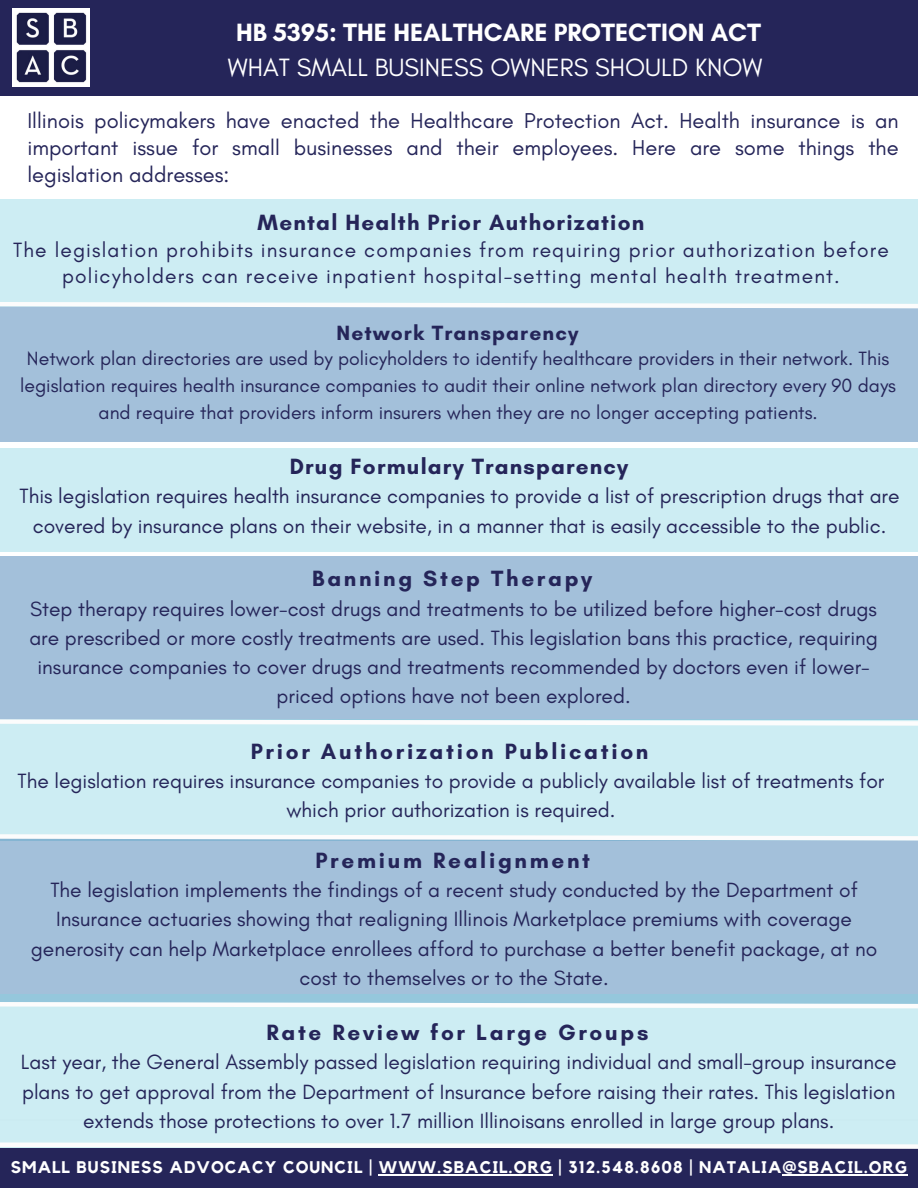
<style>
.page{position:relative;width:918px;height:1188px;background:#fff}
.page>*{position:absolute;margin:0;border:0;box-sizing:border-box;transform-origin:0 0}
.t1{font:700 25.5px/34.8px "Glacial Indifference";color:#fff;text-align:center}
.t2{font:700 22.5px "Glacial Indifference";letter-spacing:.12em;color:#252559}
.t3{font:700 22.5px "Glacial Indifference";letter-spacing:.055em;color:#252559}
.t4{font:700 22.5px "Glacial Indifference";letter-spacing:.05em;color:#252559}
.t5{font:21.9px/27px "Glacial Indifference";color:#252559;text-align:justify}
.t6{font:21px/29.2px "Glacial Indifference";color:#252559;text-align:center}
.t7{font:21px/25.8px "Glacial Indifference";letter-spacing:.055em;color:#252559;text-align:center}
.t8{font:700 21px "Glacial Indifference";letter-spacing:.055em;color:#252559}
.t9{font:19.5px/27px "Glacial Indifference";color:#252559;text-align:center}
.t10{font:700 16.8px "Kollektif";letter-spacing:.06em;color:#fff}
.s1{font-weight:400}
</style>
<div class="page">
<div style="left:0;top:304px;width:918px;height:137px;background:#a3c0da"></div>
<div style="left:0;top:1148px;width:918px;height:40px;background:#252559"></div>
<div style="left:0;top:0;width:918px;height:96px;background:#252559"></div>
<div style="left:0;top:448px;width:918px;height:104px;background:#cdedf3"></div>
<div style="left:0;top:199px;width:918px;height:107px;background:#cdedf3"></div>
<hr style="left:379px;top:1174px;width:174px;height:1px;background:#fff">
<hr style="left:783px;top:1174px;width:125px;height:1px;background:#fff">
<img style="left:13px;top:9px;width:76px;height:77px">
<div style="left:0;top:556px;width:918px;height:163px;background:#a3c0da"></div>
<div style="left:0;top:719px;width:918px;height:122px;background:#cdedf3"></div>
<div style="left:0;top:839px;width:918px;height:165px;background:#a3c0da"></div>
<div style="left:0;top:994px;width:918px;height:154px;background:#cdedf3"></div>
<svg style="left:0;top:302px;width:918px;height:7px"></svg>
<svg style="left:0;top:719px;width:918px;height:7px"></svg>
<svg style="left:0;top:1142px;width:918px;height:7px"></svg>
<svg style="left:0;top:1000px;width:918px;height:9px"></svg>
<svg style="left:0;top:834px;width:918px;height:7px"></svg>
<h3 class="t1" style="left:228px;top:15px;width:536px">HB 5395: THE HEALTHCARE PROTECTION ACT<br><span class="s1">WHAT SMALL BUSINESS OWNERS SHOULD KNOW</span></h3>
<h1 class="t5" style="left:27px;top:107px;width:873px">Illinois policymakers have enacted the Healthcare Protection Act. Health insurance is an important issue for small businesses and their employees. Here are some things the legislation addresses:</h1>
<h2 class="t3" style="left:258px;top:208px;width:388px">Mental Health Prior Authorization</h2>
<h2 class="t7" style="left:13px;top:236px;width:877px">The legislation prohibits insurance companies from requiring prior authorization before policyholders can receive inpatient hospital-setting mental health treatment.</h2>
<h2 class="t8" style="left:337px;top:321px;width:243px">Network Transparency</h2>
<h2 class="t9" style="left:20px;top:345px;width:878px">Network plan directories are used by policyholders to identify healthcare providers in their network. This legislation requires health insurance companies to audit their online network plan directory every 90 days and require that providers inform insurers when they are no longer accepting patients.</h2>
<h2 class="t4" style="left:290px;top:453px;width:340px">Drug Formulary Transparency</h2>
<h2 class="t6" style="left:19px;top:481px;width:882px">This legislation requires health insurance companies to provide a list of prescription drugs that are covered by insurance plans on their website, in a manner that is easily accessible to the public.</h2>
<h2 class="t2" style="left:312px;top:565px;width:282px">Banning Step Therapy</h2>
<h2 class="t6" style="left:29px;top:594px;width:850px">Step therapy requires lower-cost drugs and treatments to be utilized before higher-cost drugs are prescribed or more costly treatments are used. This legislation bans this practice, requiring insurance companies to cover drugs and treatments recommended by doctors even if lower&shy;priced options have not been explored.</h2>
<h2 class="t2" style="left:251px;top:737px;width:399px">Prior Authorization Publication</h2>
<h2 class="t6" style="left:17px;top:766px;width:868px">The legislation requires insurance companies to provide a publicly available list of treatments for which prior authorization is required.</h2>
<h2 class="t2" style="left:315px;top:847px;width:276px">Premium Realignment</h2>
<h2 class="t6" style="left:31px;top:875px;width:848px">The legislation implements the findings of a recent study conducted by the Department of Insurance actuaries showing that realigning Illinois Marketplace premiums with coverage generosity can help Marketplace enrollees afford to purchase a better benefit package, at no cost to themselves or to the State.</h2>
<p class="t2" style="left:266px;top:1019px;width:383px">Rate Review for Large Groups</p>
<p class="t6" style="left:21px;top:1047px;width:877px">Last year, the General Assembly passed legislation requiring individual and small-group insurance plans to get approval from the Department of Insurance before raising their rates. This legislation extends those protections to over 1.7 million Illinoisans enrolled in large group plans.</p>
<p class="t10" style="left:11px;top:1159px;width:898px">SMALL BUSINESS ADVOCACY COUNCIL | WWW.SBACIL.ORG | 312.548.8608 | NATALIA@SBACIL.ORG</p>
</div>
